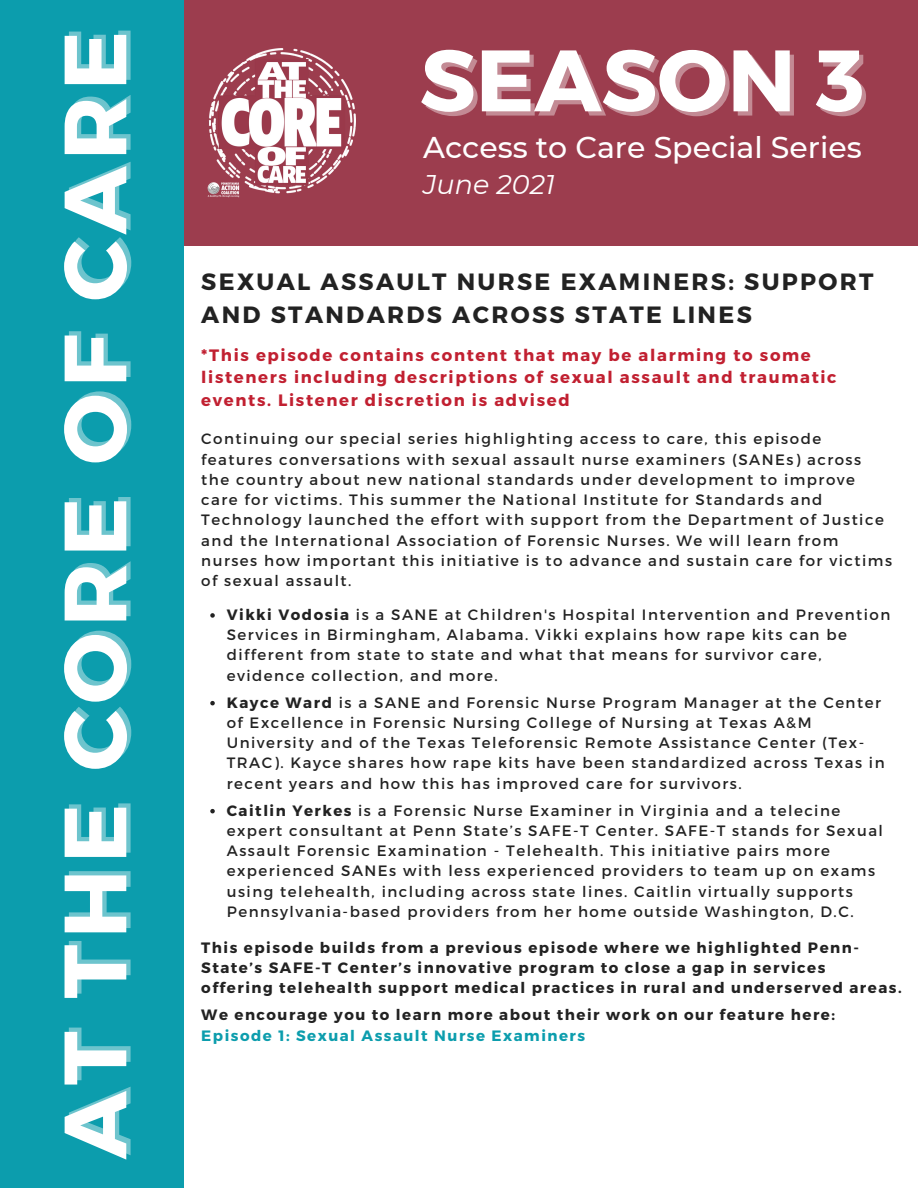
<style>
.page{position:relative;width:918px;height:1188px;background:#fff}
.page>*{position:absolute;margin:0;border:0;box-sizing:border-box;transform-origin:0 0}
.t1{font:700 88.05px "Montserrat";letter-spacing:.07em;color:#fff}
.t2{font:700 87px "Montserrat";color:#fff}
.t3{font:500 30px "Montserrat";color:#fff}
.t4{font:italic 27px "Montserrat";color:#fff}
.t5{font:700 23.55px/32.7px "Montserrat";letter-spacing:.1em;color:#222}
.t6{font:700 16.5px/22.5px "Montserrat";letter-spacing:.1em;color:#c12031}
.t7{font:15px/20.2px "Montserrat";letter-spacing:.1em;color:#222}
.t8{font:700 15px/20.2px "Montserrat";letter-spacing:.1em;color:#222}
.t9{font:700 15px "Montserrat";letter-spacing:.1em;color:#0c9dad}
.s1{font-weight:700}
</style>
<div class="page">
<div style="left:176px;top:0;width:742px;height:245px;background:#9c3d4e"></div>
<div style="left:0;top:0;width:183px;height:1188px;background:#0c9dad"></div>
<svg style="left:210px;top:613px;width:5px;height:5px"></svg>
<svg style="left:210px;top:701px;width:5px;height:4px"></svg>
<svg style="left:210px;top:809px;width:5px;height:4px"></svg>
<img style="left:207px;top:49px;width:149px;height:148px">
<h1 class="t1" style="left:38px;top:1159px;width:1130px;rotate:-90deg">AT THE CORE OF CARE</h1>
<h2 class="t2" style="left:420px;top:24px;width:446px">SEASON 3</h2>
<h3 class="t3" style="left:423px;top:129px;width:440px">Access to Care Special Series</h3>
<h3 class="t4" style="left:423px;top:168px;width:133px">June 2021</h3>
<h3 class="t5" style="left:201px;top:264px;width:674px">SEXUAL ASSAULT NURSE EXAMINERS: SUPPORT<br>AND STANDARDS ACROSS STATE LINES</h3>
<p class="t6" style="left:201px;top:343px;width:637px">*This episode contains content that may be alarming to some listeners including descriptions of sexual assault and traumatic events. Listener discretion is advised</p>
<p class="t7" style="left:201px;top:428px;width:692px">Continuing our special series highlighting access to care, this episode features conversations with sexual assault nurse examiners (SANEs) across the country about new national standards under development to improve care for victims. This summer the National Institute for Standards and Technology launched the effort with support from the Department of Justice and the International Association of Forensic Nurses. We will learn from nurses how important this initiative is to advance and sustain care for victims of sexual assault.</p>
<p class="t7" style="left:227px;top:604px;width:665px"><span class="s1">Vikki Vodosia</span> is a SANE at Children's Hospital Intervention and Prevention Services in Birmingham, Alabama. Vikki explains how rape kits can be different from state to state and what that means for survivor care, evidence collection, and more.</p>
<p class="t7" style="left:227px;top:691px;width:659px"><span class="s1">Kayce Ward</span> is a SANE and Forensic Nurse Program Manager at the Center of Excellence in Forensic Nursing College of Nursing at Texas A&amp;M University and of the Texas Teleforensic Remote Assistance Center (Tex-TRAC). Kayce shares how rape kits have been standardized across Texas in recent years and how this has improved care for survivors.</p>
<p class="t7" style="left:227px;top:799px;width:658px"><span class="s1">Caitlin Yerkes</span> is a Forensic Nurse Examiner in Virginia and a telecine expert consultant at Penn State’s SAFE-T Center. SAFE-T stands for Sexual Assault Forensic Examination - Telehealth. This initiative pairs more experienced SANEs with less experienced providers to team up on exams using telehealth, including across state lines. Caitlin virtually supports Pennsylvania-based providers from her home outside Washington, D.C.</p>
<p class="t8" style="left:201px;top:937px;width:702px">This episode builds from a previous episode where we highlighted Penn-<br>State’s SAFE-T Center’s innovative program to close a gap in services<br>offering telehealth support medical practices in rural and underserved areas.</p>
<p class="t8" style="left:201px;top:1004px;width:635px">We encourage you to learn more about their work on our feature here:</p>
<p class="t9" style="left:201px;top:1026px;width:385px">Episode 1: Sexual Assault Nurse Examiners</p>
</div>
